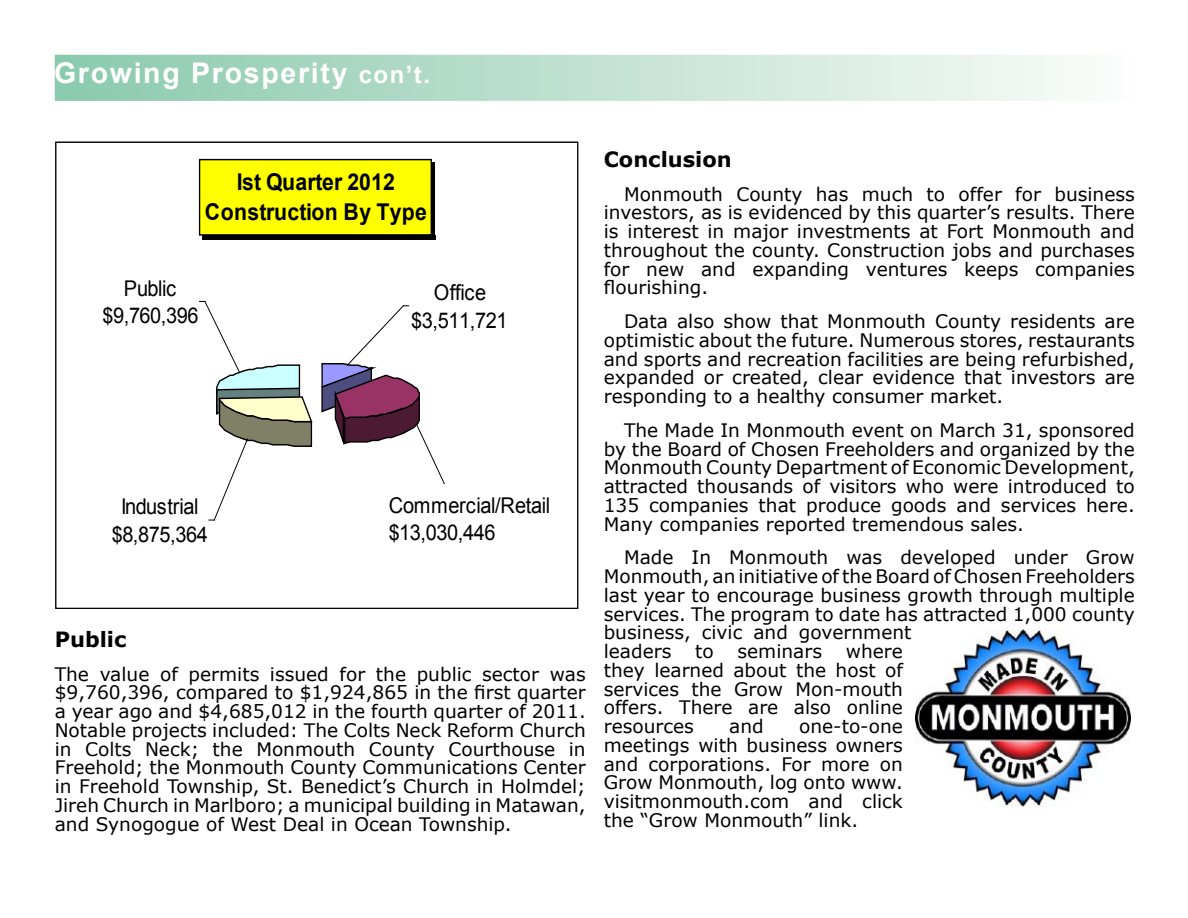
<style>
.page{position:relative;width:1188px;height:918px;background:#fff}
.page>*{position:absolute;margin:0;border:0;box-sizing:border-box;transform-origin:0 0}
.t1{font:700 28.5px "Arial";letter-spacing:.06em;color:#fff}
.t2{font:700 23.1px/30.5px "Arial";letter-spacing:.005em;color:#000;text-align:center;scale:.92 1}
.t3{font:21.75px/27.5px "Arial";letter-spacing:-.025em;color:#000;text-align:center;scale:.92 1}
.t4{font:700 21px "Verdana";color:#000}
.t5{font:18.6px/18.8px "Verdana";color:#000;text-align:justify}
.t6{font:15.9px "Arial";color:#000;scale:.92 1}
.s1{font-size:24px}
</style>
<div class="page">
<div style="left:54px;top:54px;width:1080px;height:48px;background:linear-gradient(to right,#89c9ad,#fbfcfa)"></div>
<div style="left:53px;top:53px;width:1082px;height:49px;border:2px solid #fff"></div>
<img style="left:915px;top:630px;width:216px;height:176px">
<svg style="left:321px;top:305px;width:124px;height:179px"></svg>
<svg style="left:200px;top:301px;width:113px;height:220px"></svg>
<hr style="left:431px;top:163px;width:4px;height:76px;background:#000">
<hr style="left:202px;top:235px;width:233px;height:4px;background:#000">
<div style="left:200px;top:160px;width:231px;height:75px;background:#ff0"></div>
<div style="left:199px;top:159px;width:233px;height:77px;border:1px solid #000"></div>
<h1 class="t1" style="left:54px;top:54px;width:378px">Growing Prosperity <span class="s1">con’t.</span></h1>
<p class="t2" style="left:205px;top:167px;width:243px">Ist Quarter 2012<br>Construction By Type</p>
<p class="t3" style="left:102px;top:275px;width:106px">Public $9,760,396</p>
<p class="t3" style="left:411px;top:279px;width:106px">Office $3,511,721</p>
<p class="t3" style="left:112px;top:493px;width:106px">Industrial $8,875,364</p>
<p class="t3" style="left:389px;top:492px;width:177px">Commercial/Retail</p>
<p class="t6" style="left:505px;top:504px;width:17px">ail</p>
<p class="t3" style="left:389px;top:519px;width:118px">$13,030,446</p>
<p class="t4" style="left:55px;top:626px;width:73px">Public</p>
<p class="t5" style="left:55px;top:664px;width:533px">The value of permits issued for the public sector was $9,760,396, compared to $1,924,865 in the first quarter a year ago and $4,685,012 in the fourth quarter of 2011.<br>Notable projects included: The Colts Neck Reform Church in Colts Neck; the Monmouth County Courthouse in Freehold; the Monmouth County Communications Center in Freehold Township, St. Benedict’s Church in Holmdel; Jireh Church in Marlboro; a municipal building in Matawan, and Synogogue of West Deal in Ocean Township.</p>
<p class="t4" style="left:604px;top:146px;width:130px">Conclusion</p>
<p class="t5" style="left:604px;top:184px;width:533px;text-indent:20px">Monmouth County has much to offer for business investors, as is evidenced by this quarter’s results. There is interest in major investments at Fort Monmouth and throughout the county. Construction jobs and purchases for new and expanding ventures keeps companies flourishing.</p>
<p class="t5" style="left:604px;top:311px;width:533px;text-indent:20px">Data also show that Monmouth County residents are optimistic about the future. Numerous stores, restaurants and sports and recreation facilities are being refurbished, expanded or created, clear evidence that investors are responding to a healthy consumer market.</p>
<p class="t5" style="left:604px;top:420px;width:533px;text-indent:20px">The Made In Monmouth event on March 31, sponsored by the Board of Chosen Freeholders and organized by the Monmouth County Department of Economic Development, attracted thousands of visitors who were introduced to 135 companies that produce goods and services here.<br>Many companies reported tremendous sales.</p>
<p class="t5" style="left:604px;top:548px;width:533px;text-align:left;text-indent:20px">Made In Monmouth was developed under Grow Monmouth, an initiative of the Board of Chosen Freeholders last year to encourage business growth through multiple services. The program to date has attracted 1,000 county business, civic and government<br>leaders</p>
<p class="t5" style="left:604px;top:641px;width:301px;text-indent:242px">where they learned about the host of services the Grow Mon-mouth offers. There are also online resources</p>
<p class="t5" style="left:695px;top:641px;width:20px">to</p>
<p class="t5" style="left:738px;top:641px;width:86px">seminars</p>
<p class="t5" style="left:729px;top:716px;width:36px">and</p>
<p class="t5" style="left:604px;top:716px;width:301px;text-indent:195px">one-to-one meetings with business owners and corporations. For more on Grow Monmouth, log onto www. visitmonmouth.com and click the “Grow Monmouth” link.</p>
</div>
